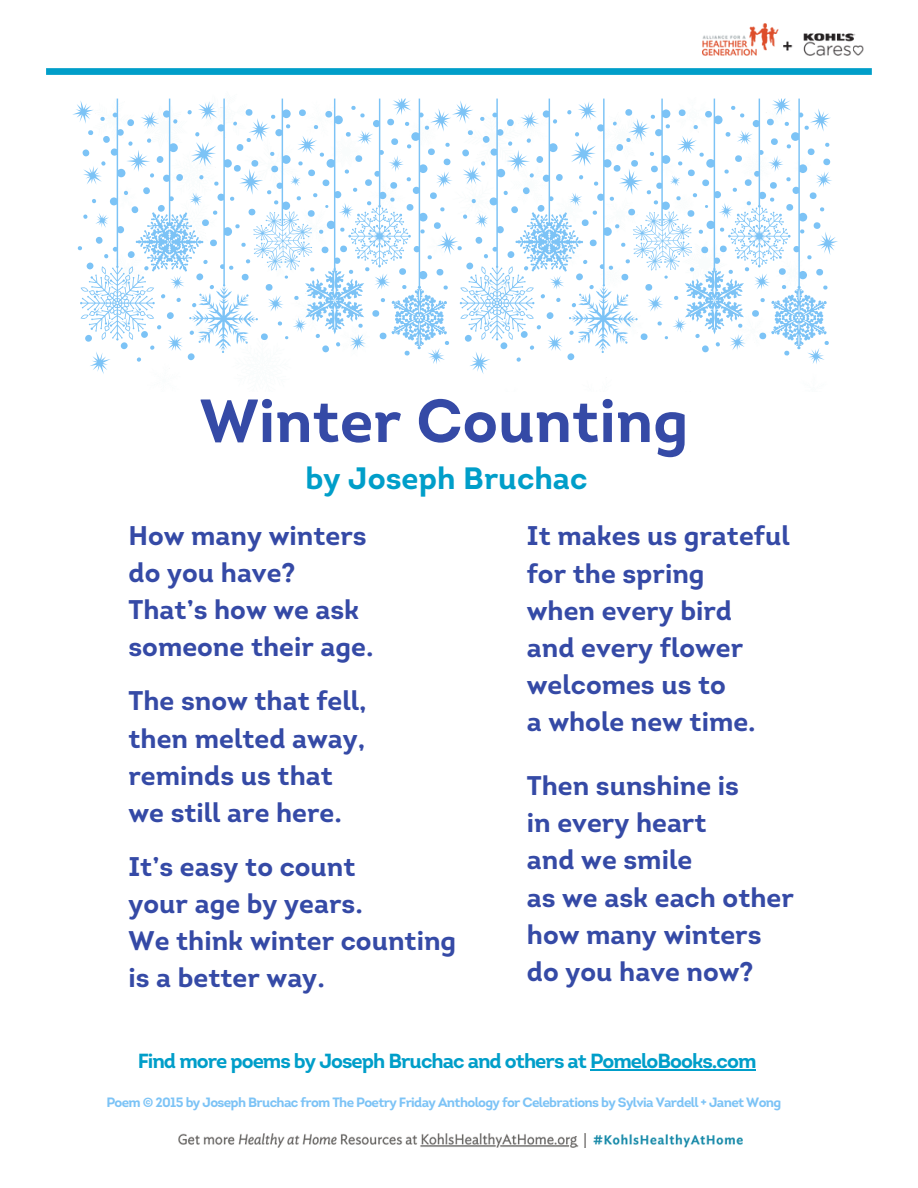
<style>
.page{position:relative;width:918px;height:1188px;background:#fff}
.page>*{position:absolute;margin:0;border:0;box-sizing:border-box;transform-origin:0 0}
.t1{font:700 60.75px "Intro";color:#354aa6}
.t2{font:700 30.9px "Intro";color:#009ec9}
.t3{font:700 27px/37.2px "Intro";color:#354aa6}
.t4{font:700 20.4px "Intro";letter-spacing:-.05em;color:#009ec9}
.t5{font:700 13.5px "Intro";letter-spacing:-.05em;color:#7cc3f6}
</style>
<div class="page">
<div style="left:46px;top:68px;width:826px;height:7px;background:#009ec9"></div>
<img style="left:703px;top:23px;width:161px;height:33px">
<img style="left:179px;top:1133px;width:563px;height:15px">
<svg style="left:72px;top:104px;width:380px;height:270px"></svg>
<svg style="left:80px;top:99px;width:367px;height:254px"></svg>
<svg style="left:452px;top:104px;width:386px;height:270px"></svg>
<svg style="left:460px;top:99px;width:367px;height:254px"></svg>
<hr style="left:590px;top:1069px;width:166px;height:1px;background:#009ec9">
<h1 class="t1" style="left:200px;top:396px;width:490px">Winter Counting</h1>
<p class="t2" style="left:305px;top:466px;width:284px">by Joseph Bruchac</p>
<p class="t3" style="left:129px;top:520px;width:247px">How many winters do you have?<br>That’s how we ask someone their age.</p>
<p class="t3" style="left:129px;top:685px;width:240px">The snow that fell, then melted away, reminds us that we still are here.</p>
<p class="t3" style="left:129px;top:850px;width:329px">It’s easy to count<br>your age by years.<br>We think winter counting is a better way.</p>
<p class="t3" style="left:527px;top:520px;width:264px">It makes us grateful for the spring<br>when every bird<br>and every flower welcomes us to<br>a whole new time.</p>
<p class="t3" style="left:527px;top:770px;width:269px">Then sunshine is<br>in every heart<br>and we smile<br>as we ask each other how many winters do you have now?</p>
<p class="t4" style="left:138px;top:1053px;width:620px">Find more poems by Joseph Bruchac and others at PomeloBooks.com</p>
<p class="t5" style="left:106px;top:1097px;width:677px">Poem © 2015 by Joseph Bruchac from The Poetry Friday Anthology for Celebrations by Sylvia Vardell + Janet Wong</p>
</div>
